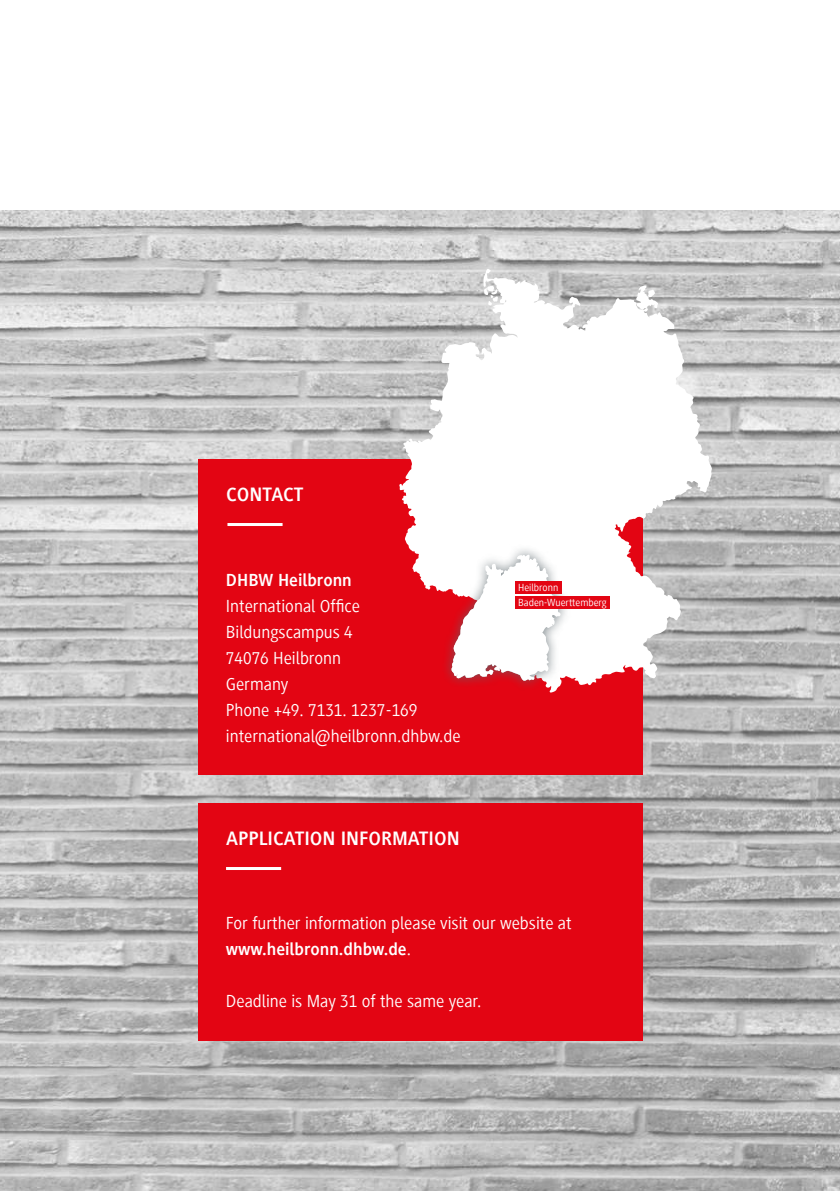
<style>
.page{position:relative;width:840px;height:1191px;background:#fff}
.page>*{position:absolute;margin:0;border:0;box-sizing:border-box;transform-origin:0 0}
.t1{font:700 20px "Generis Sans Com";color:#fff}
.t2{font:18px/26px "Generis Sans Com";color:#fff}
.t3{font:700 18px "Generis Sans Com";color:#fff}
.t4{font:10.6px/15.4px "Generis Sans Com";color:#fff}
.s1{font-weight:700}
</style>
<div class="page">
<img style="left:0;top:210px;width:839px;height:981px">
<div style="left:197px;top:803px;width:445px;height:237px;background:#e30513"></div>
<hr style="left:226px;top:867px;width:55px;height:3px;background:#fff">
<div style="left:197px;top:459px;width:445px;height:316px;background:#e30513"></div>
<hr style="left:227px;top:523px;width:55px;height:3px;background:#fff">
<svg style="left:399px;top:269px;width:312px;height:423px"></svg>
<svg style="left:483px;top:286px;width:14px;height:19px"></svg>
<svg style="left:647px;top:290px;width:8px;height:7px"></svg>
<div style="left:441px;top:544px;width:130px;height:147px;background:#5c686d;opacity:.75"></div>
<svg style="left:450px;top:554px;width:110px;height:126px;background:#f5e2e4"></svg>
<div style="left:515px;top:596px;width:94px;height:13px;background:#e30513"></div>
<div style="left:515px;top:581px;width:46px;height:13px;background:#e30513"></div>
<p class="t1" style="left:226px;top:487px;width:79px">CONTACT</p>
<p class="t3" style="left:226px;top:572px;width:127px">DHBW Heilbronn</p>
<p class="t2" style="left:226px;top:593px;width:236px">International Office<br>Bildungscampus 4<br>74076 Heilbronn<br>Germany<br>Phone +49. 7131. 1237-169 international@heilbronn.dhbw.de</p>
<p class="t1" style="left:226px;top:830px;width:235px">APPLICATION INFORMATION</p>
<p class="t4" style="left:518px;top:581px;width:90px">Heilbronn<br>Baden-Wuerttemberg</p>
<p class="t2" style="left:226px;top:912px;width:347px">For further information please visit our website at <span class="s1">www.heilbronn.dhbw.de</span>.</p>
<p class="t2" style="left:226px;top:990px;width:257px">Deadline is May 31 of the same year.</p>
</div>
